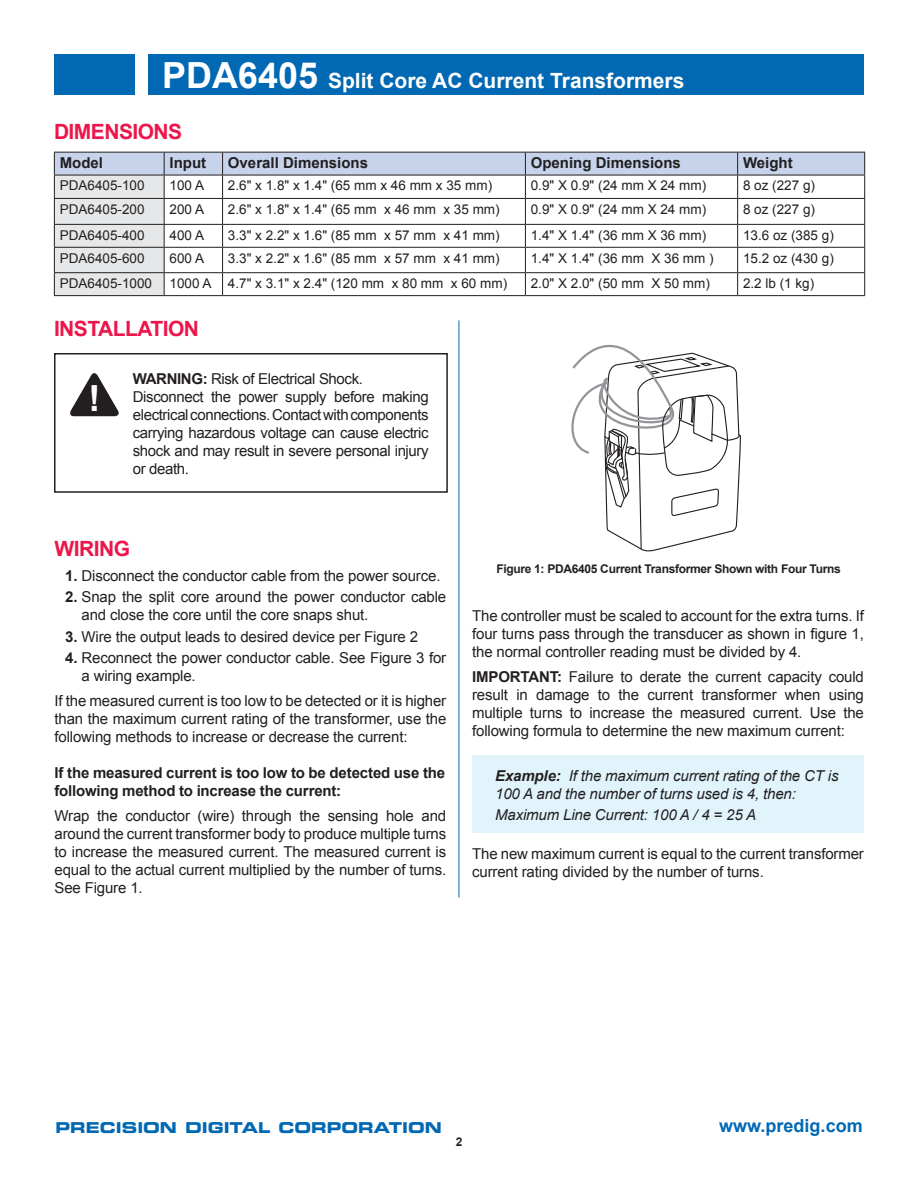
<style>
.page{position:relative;width:918px;height:1188px;background:#fff}
.page>*{position:absolute;margin:0;border:0;box-sizing:border-box;transform-origin:0 0}
.t1{font:700 36px "Arial";color:#fff}
.t2{font:700 21px "Arial";color:#fff}
.t3{font:700 21px "Arial";letter-spacing:-.025em;color:#ed164b}
.t4{font:700 18px "Arial";color:#0168b3}
.t5{font:15px/18px "Arial";letter-spacing:-.01em;color:#231f20}
.t6{font:700 15px/18px "Arial";letter-spacing:-.005em;color:#231f20}
.t7{font:italic 15px/18px "Arial";letter-spacing:-.01em;color:#231f20}
.t8{font:15px "Eurostile LT Std Bold Ex 2";color:#0168b3}
.t9{font:13.5px "Arial";color:#231f20}
.t10{font:700 12px "Arial";letter-spacing:-.025em;color:#231f20}
.s1{font-size:36px}
.s2{font-weight:700}
</style>
<div class="page">
<div style="left:148px;top:54px;width:716px;height:40px;background:#0168b3"></div>
<div style="left:54px;top:54px;width:81px;height:40px;background:#0168b3"></div>
<svg style="left:54px;top:152px;width:811px;height:143px"></svg>
<hr style="left:54px;top:295px;width:110px;height:1px;background:#231f20">
<hr style="left:164px;top:295px;width:59px;height:1px;background:#231f20">
<hr style="left:223px;top:295px;width:302px;height:1px;background:#231f20">
<hr style="left:525px;top:295px;width:213px;height:1px;background:#231f20">
<hr style="left:738px;top:295px;width:127px;height:1px;background:#231f20">
<div style="left:54px;top:353px;width:394px;height:140px;border:2px solid #231f20"></div>
<svg style="left:70px;top:373px;width:49px;height:44px"></svg>
<svg style="left:571px;top:344px;width:170px;height:208px"></svg>
<hr style="left:459px;top:320px;width:1px;height:578px;background:#006bb6">
<div style="left:472px;top:756px;width:392px;height:77px;background:#e1f4fc"></div>
<h2 class="t2" style="left:162px;top:66px;width:524px"><span class="s1">PDA6405</span> Split Core AC Current Transformers</h2>
<h2 class="t3" style="left:54px;top:117px;width:130px">DIMENSIONS</h2>
<p class="t6" style="left:60px;top:155px;width:45px">Model</p>
<p class="t6" style="left:170px;top:155px;width:38px">Input</p>
<p class="t6" style="left:228px;top:155px;width:142px">Overall Dimensions</p>
<p class="t6" style="left:531px;top:155px;width:152px">Opening Dimensions</p>
<p class="t6" style="left:743px;top:155px;width:51px">Weight</p>
<p class="t9" style="left:60px;top:177px;width:86px">PDA6405-100</p>
<p class="t9" style="left:170px;top:177px;width:36px">100 A</p>
<p class="t9" style="left:228px;top:177px;width:266px">2.6" x 1.8" x 1.4" (65 mm x 46 mm x 35 mm)</p>
<p class="t9" style="left:531px;top:177px;width:177px">0.9" X 0.9" (24 mm X 24 mm)</p>
<p class="t9" style="left:743px;top:177px;width:74px">8 oz (227 g)</p>
<p class="t9" style="left:60px;top:200px;width:86px">PDA6405-200</p>
<p class="t9" style="left:170px;top:200px;width:36px">200 A</p>
<p class="t9" style="left:228px;top:200px;width:273px">2.6" x 1.8" x 1.4" (65 mm x 46 mm x 35 mm)</p>
<p class="t9" style="left:531px;top:200px;width:177px">0.9" X 0.9" (24 mm X 24 mm)</p>
<p class="t9" style="left:743px;top:200px;width:74px">8 oz (227 g)</p>
<p class="t9" style="left:60px;top:226px;width:86px">PDA6405-400</p>
<p class="t9" style="left:170px;top:226px;width:36px">400 A</p>
<p class="t9" style="left:228px;top:226px;width:273px">3.3" x 2.2" x 1.6" (85 mm x 57 mm x 41 mm)</p>
<p class="t9" style="left:531px;top:226px;width:177px">1.4" X 1.4" (36 mm X 36 mm)</p>
<p class="t9" style="left:743px;top:226px;width:92px">13.6 oz (385 g)</p>
<p class="t9" style="left:60px;top:249px;width:86px">PDA6405-600</p>
<p class="t9" style="left:170px;top:249px;width:36px">600 A</p>
<p class="t9" style="left:228px;top:249px;width:273px">3.3" x 2.2" x 1.6" (85 mm x 57 mm x 41 mm)</p>
<p class="t9" style="left:531px;top:249px;width:184px">1.4" X 1.4" (36 mm X 36 mm )</p>
<p class="t9" style="left:743px;top:249px;width:92px">15.2 oz (430 g)</p>
<p class="t9" style="left:60px;top:274px;width:94px">PDA6405-1000</p>
<p class="t9" style="left:170px;top:274px;width:339px">1000 A 4.7" x 3.1" x 2.4" (120 mm x 80 mm x 60 mm)</p>
<p class="t9" style="left:531px;top:274px;width:181px">2.0" X 2.0" (50 mm X 50 mm)</p>
<p class="t9" style="left:743px;top:274px;width:73px">2.2 lb (1 kg)</p>
<h2 class="t3" style="left:54px;top:314px;width:147px">INSTALLATION</h2>
<p class="t5" style="left:133px;top:370px;width:297px"><span class="s2">WARNING:</span> Risk of Electrical Shock.<br>Disconnect the power supply before making electrical connections. Contact with components carrying hazardous voltage can cause electric shock and may result in severe personal injury or death.</p>
<h1 class="t1" style="left:88px;top:374px;width:13px">!</h1>
<h2 class="t3" style="left:54px;top:535px;width:77px">WIRING</h2>
<p class="t5" style="left:65px;top:567px;width:377px"><span class="s2">1.</span> Disconnect the conductor cable from the power source.</p>
<p class="t5" style="left:82px;top:588px;width:366px;text-indent:-16px"><span class="s2">2.</span> Snap the split core around the power conductor cable and close the core until the core snaps shut.</p>
<p class="t5" style="left:65px;top:628px;width:354px"><span class="s2">3.</span> Wire the output leads to desired device per Figure 2</p>
<p class="t5" style="left:82px;top:649px;width:366px;text-indent:-16px"><span class="s2">4.</span> Reconnect the power conductor cable. See Figure 3 for a wiring example.</p>
<p class="t5" style="left:54px;top:692px;width:393px;text-align:justify">If the measured current is too low to be detected or it is higher than the maximum current rating of the transformer, use the following methods to increase or decrease the current:</p>
<p class="t6" style="left:54px;top:764px;width:392px">If the measured current is too low to be detected use the following method to increase the current:</p>
<p class="t5" style="left:54px;top:807px;width:393px;text-align:justify">Wrap the conductor (wire) through the sensing hole and around the current transformer body to produce multiple turns to increase the measured current. The measured current is equal to the actual current multiplied by the number of turns.<br>See Figure 1.</p>
<p class="t10" style="left:496px;top:561px;width:346px">Figure 1: PDA6405 Current Transformer Shown with Four Turns</p>
<p class="t5" style="left:472px;top:607px;width:393px;text-align:justify">The controller must be scaled to account for the extra turns. If four turns pass through the transducer as shown in figure 1, the normal controller reading must be divided by 4.</p>
<p class="t5" style="left:472px;top:667px;width:393px;text-align:justify"><span class="s2">IMPORTANT:</span> Failure to derate the current capacity could result in damage to the current transformer when using multiple turns to increase the measured current. Use the following formula to determine the new maximum current:</p>
<p class="t7" style="left:495px;top:767px;width:345px"><span class="s2">Example:</span> If the maximum current rating of the CT is<br>100 A and the number of turns used is 4, then:</p>
<p class="t7" style="left:495px;top:806px;width:262px">Maximum Line Current: 100 A / 4 = 25 A</p>
<p class="t5" style="left:472px;top:845px;width:393px">The new maximum current is equal to the current transformer current rating divided by the number of turns.</p>
<p class="t8" style="left:56px;top:1117px;width:388px">PRECISION DIGITAL CORPORATION</p>
<p class="t4" style="left:719px;top:1114px;width:145px">www.predig.com</p>
<p class="t10" style="left:456px;top:1134px;width:8px">2</p>
</div>
